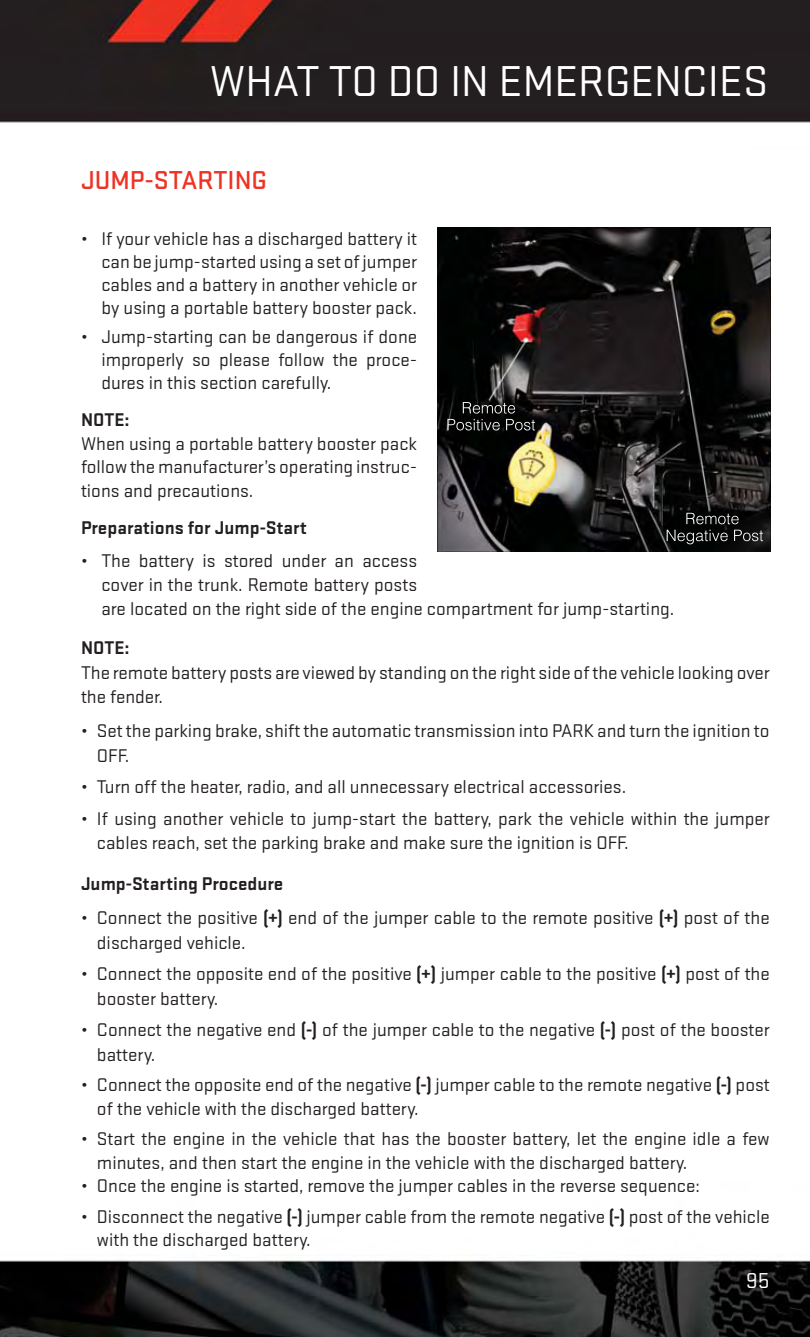
<style>
.page{position:relative;width:810px;height:1337px;background:#fff}
.page>*{position:absolute;margin:0;border:0;box-sizing:border-box;transform-origin:0 0}
.t1{font:45px "Stratum 1";color:#fff}
.t2{font:500 27px "Stratum 1";color:#ee3224}
.t3{font:22.5px "Stratum 1";color:#fff}
.t4{font:19.12px/24.8px "Stratum 1";color:#231f20}
.t5{font:700 19.12px "Stratum 1";color:#231f20}
.s1{font-weight:700}
</style>
<div class="page">
<img style="left:0;top:0;width:810px;height:1336px">
<img style="left:437px;top:227px;width:334px;height:324px">
<img style="left:447px;top:402px;width:76px;height:28px">
<img style="left:667px;top:513px;width:72px;height:31px">
<h1 class="t1" style="left:210px;top:65px;width:560px">WHAT TO DO IN EMERGENCIES</h1>
<h2 class="t2" style="left:81px;top:170px;width:187px">JUMP-STARTING</h2>
<p class="t4" style="left:101px;top:229px;width:317px;line-height:22.9px;text-align:justify;text-indent:-20px">• If your vehicle has a discharged battery it can be jump-started using a set of jumper cables and a battery in another vehicle or by using a portable battery booster pack.</p>
<p class="t4" style="left:101px;top:327px;width:317px;line-height:22.9px;text-align:justify;text-indent:-20px">• Jump-starting can be dangerous if done improperly so please follow the proce&shy;dures in this section carefully.</p>
<p class="t5" style="left:81px;top:413px;width:50px">NOTE:</p>
<p class="t4" style="left:81px;top:433px;width:338px;line-height:23.6px;text-align:justify">When using a portable battery booster pack follow the manufacturer’s operating instruc&shy;tions and precautions.</p>
<p class="t5" style="left:81px;top:520px;width:227px">Preparations for Jump-Start</p>
<p class="t4" style="left:101px;top:550px;width:574px;line-height:24.1px;text-indent:-20px">• The battery is stored under an access<br>cover in the trunk. Remote battery posts<br>are located on the right side of the engine compartment for jump-starting.</p>
<p class="t5" style="left:81px;top:641px;width:50px">NOTE:</p>
<p class="t4" style="left:81px;top:661px;width:690px">The remote battery posts are viewed by standing on the right side of the vehicle looking over the fender.</p>
<p class="t4" style="left:97px;top:720px;width:674px;text-indent:-16px">• Set the parking brake, shift the automatic transmission into PARK and turn the ignition to<br>OFF.</p>
<p class="t4" style="left:81px;top:776px;width:547px">• Turn off the heater, radio, and all unnecessary electrical accessories.</p>
<p class="t4" style="left:97px;top:807px;width:674px;text-indent:-16px">• If using another vehicle to jump-start the battery, park the vehicle within the jumper cables reach, set the parking brake and make sure the ignition is OFF.</p>
<p class="t5" style="left:81px;top:876px;width:204px">Jump-Starting Procedure</p>
<p class="t4" style="left:97px;top:907px;width:674px;text-indent:-16px">• Connect the positive <span class="s1">(+)</span> end of the jumper cable to the remote positive <span class="s1">(+)</span> post of the discharged vehicle.</p>
<p class="t4" style="left:97px;top:963px;width:674px;text-indent:-16px">• Connect the opposite end of the positive <span class="s1">(+)</span> jumper cable to the positive <span class="s1">(+)</span> post of the booster battery.</p>
<p class="t4" style="left:97px;top:1019px;width:674px;text-indent:-16px">• Connect the negative end <span class="s1">(-)</span> of the jumper cable to the negative <span class="s1">(-)</span> post of the booster battery.</p>
<p class="t4" style="left:97px;top:1074px;width:674px;line-height:23.6px;text-indent:-16px">• Connect the opposite end of the negative <span class="s1">(-)</span> jumper cable to the remote negative <span class="s1">(-)</span> post of the vehicle with the discharged battery.</p>
<p class="t4" style="left:97px;top:1128px;width:674px;line-height:23.6px;text-indent:-16px">• Start the engine in the vehicle that has the booster battery, let the engine idle a few minutes, and then start the engine in the vehicle with the discharged battery.</p>
<p class="t4" style="left:81px;top:1175px;width:620px">• Once the engine is started, remove the jumper cables in the reverse sequence:</p>
<p class="t4" style="left:97px;top:1206px;width:674px;line-height:23.6px;text-indent:-16px">• Disconnect the negative <span class="s1">(-)</span> jumper cable from the remote negative <span class="s1">(-)</span> post of the vehicle with the discharged battery.</p>
<p class="t3" style="left:746px;top:1272px;width:25px">95</p>
</div>
